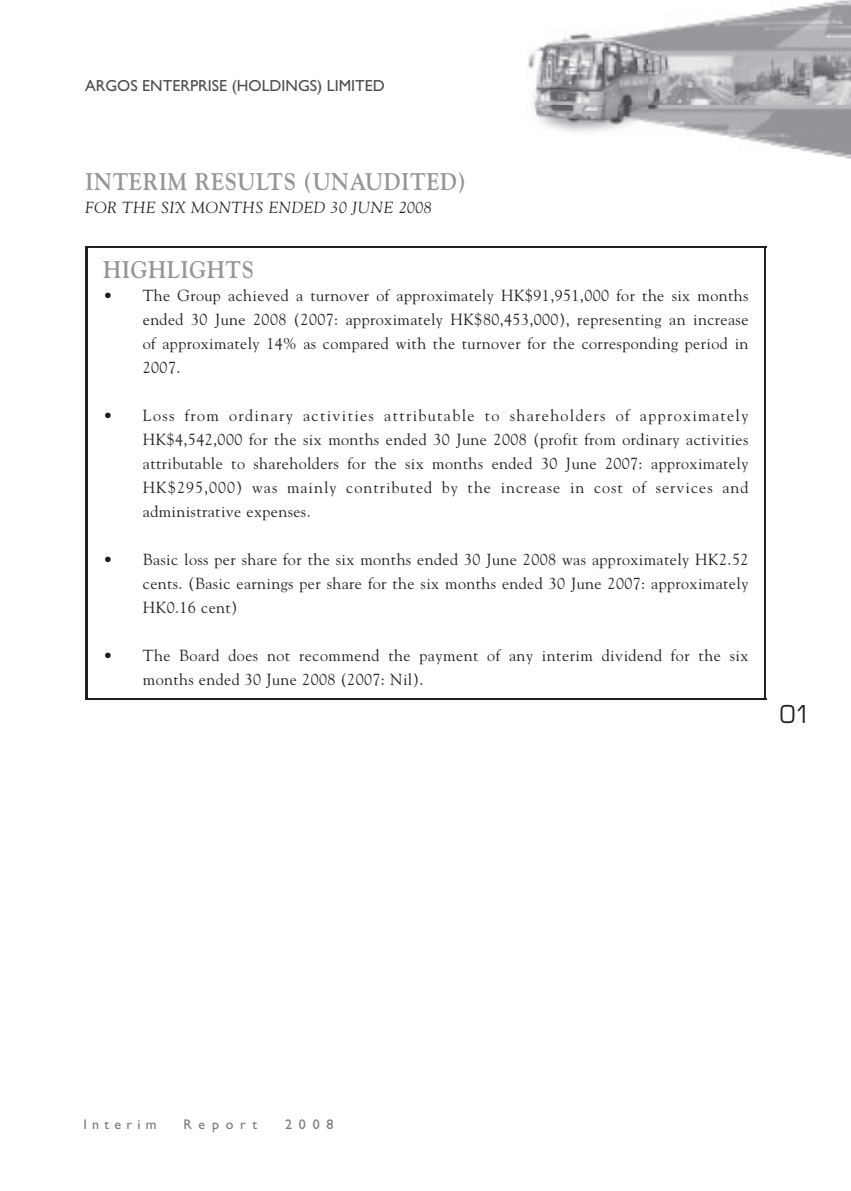
<style>
.page{position:relative;width:851px;height:1191px;background:#fff}
.page>*{position:absolute;margin:0;border:0;box-sizing:border-box;transform-origin:0 0}
.t1{font:700 24px "Goudy Std";letter-spacing:.03em;color:#939598;scale:.9 1}
.t2{font:24px "Eurostile LT Std";color:#231f20;scale:.9 1}
.t3{font:16px/24px "Goudy Std";letter-spacing:.025em;color:#231f20;text-align:justify}
.t4{font:16px "Gill Sans Std";color:#4b4c4d}
.t5{font:italic 16px "Goudy Std";letter-spacing:.025em;color:#231f20}
.t6{font:14px "Gill Sans Std";letter-spacing:.48em;color:#76787b}
.t7{font:14px "Gill Sans Std";letter-spacing:.38em;color:#76787b}
</style>
<div class="page">
<img style="left:528px;top:0;width:322px;height:159px">
<hr style="left:85px;top:245px;width:681px;height:2px;background:#231f20">
<hr style="left:85px;top:247px;width:2px;height:451px;background:#231f20">
<hr style="left:764px;top:247px;width:2px;height:451px;background:#231f20">
<hr style="left:85px;top:698px;width:681px;height:2px;background:#231f20">
<p class="t4" style="left:85px;top:80px;width:301px">ARGOS ENTERPRISE (HOLDINGS) LIMITED</p>
<h1 class="t1" style="left:85px;top:173px;width:424px">INTERIM RESULTS (UNAUDITED)</h1>
<p class="t5" style="left:85px;top:202px;width:348px">FOR THE SIX MONTHS ENDED 30 JUNE 2008</p>
<h1 class="t1" style="left:103px;top:261px;width:169px">HIGHLIGHTS</h1>
<p class="t3" style="left:143px;top:285px;width:607px;text-indent:-40px">• The Group achieved a turnover of approximately HK$91,951,000 for the six months ended 30 June 2008 (2007: approximately HK$80,453,000), representing an increase of approximately 14% as compared with the turnover for the corresponding period in 2007.</p>
<p class="t3" style="left:143px;top:405px;width:607px;text-indent:-40px">• Loss from ordinary activities attributable to shareholders of approximately HK$4,542,000 for the six months ended 30 June 2008 (profit from ordinary activities attributable to shareholders for the six months ended 30 June 2007: approximately HK$295,000) was mainly contributed by the increase in cost of services and administrative expenses.</p>
<p class="t3" style="left:143px;top:549px;width:607px;text-indent:-40px">• Basic loss per share for the six months ended 30 June 2008 was approximately HK2.52 cents. (Basic earnings per share for the six months ended 30 June 2007: approximately HK0.16 cent)</p>
<p class="t3" style="left:143px;top:645px;width:607px;text-indent:-40px">• The Board does not recommend the payment of any interim dividend for the six months ended 30 June 2008 (2007: Nil).</p>
<h1 class="t2" style="left:780px;top:700px;width:35px">01</h1>
<p class="t7" style="left:83px;top:1119px;width:75px">Interim</p>
<p class="t6" style="left:183px;top:1119px;width:75px">Report</p>
<p class="t6" style="left:285px;top:1119px;width:50px">2008</p>
</div>
